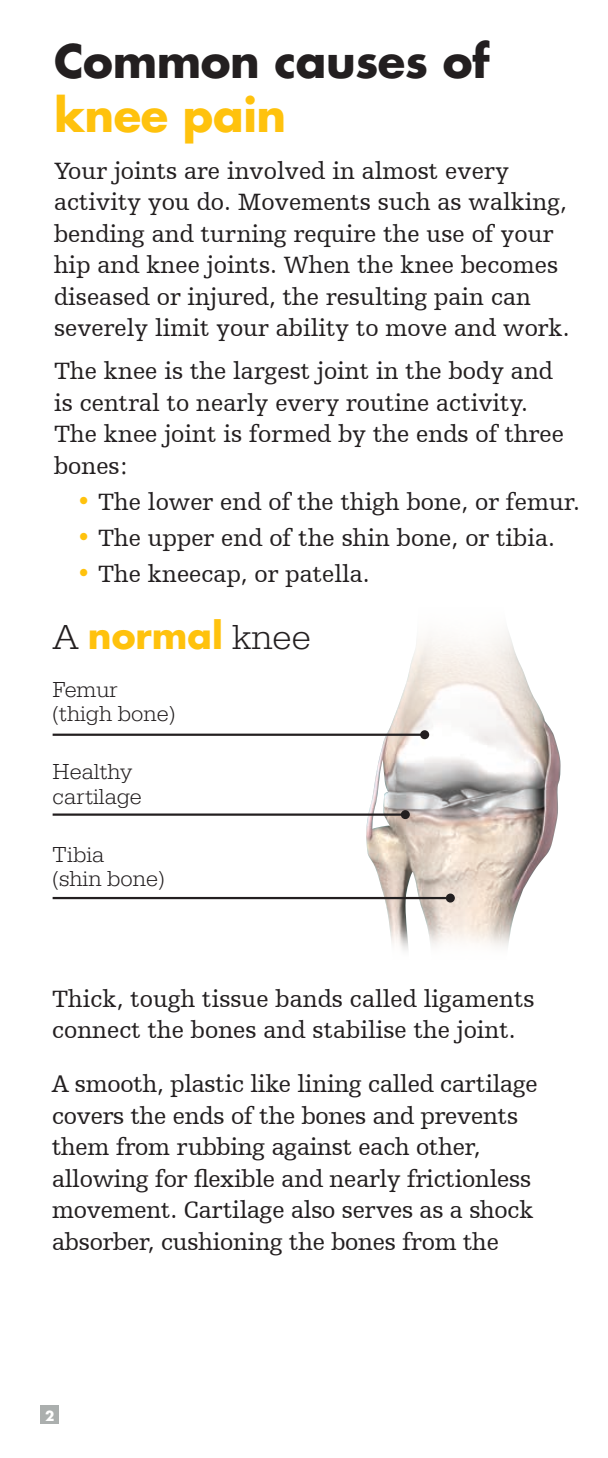
<style>
.page{position:relative;width:608px;height:1458px;background:#fff}
.page>*{position:absolute;margin:0;border:0;box-sizing:border-box;transform-origin:0 0}
.t1{font:700 45px "Futura For Stryker";letter-spacing:-.01em;color:#231f20}
.t2{font:700 45px "Futura For Stryker";letter-spacing:-.01em;color:#ffc20d}
.t3{font:700 36px "Futura For Stryker";color:#ffc20d}
.t4{font:24.75px/31.5px "Humanist Slabserif 712 BT";color:#231f20}
.t5{font:300 22.5px/24.8px "URW Egyptienne TOT";color:#231f20}
.t6{font:700 13.5px "Futura For Stryker";color:#fff}
.s1{color:#ffc20d}
.s2{font-family:"URW Egyptienne TOT";font-weight:300;color:#231f20}
</style>
<div class="page">
<div style="left:40px;top:1406px;width:19px;height:18px;background:#abafae"></div>
<img style="left:366px;top:631px;width:194px;height:320px">
<hr style="left:53px;top:734px;width:371px;height:2px;background:#231f20">
<div style="left:420px;top:730px;width:9px;height:9px;background:#231f20;border-radius:50%"></div>
<hr style="left:53px;top:813px;width:352px;height:3px;background:#231f20">
<div style="left:400px;top:810px;width:10px;height:9px;background:#231f20;border-radius:50%"></div>
<hr style="left:53px;top:897px;width:397px;height:2px;background:#231f20">
<div style="left:446px;top:894px;width:8px;height:9px;background:#231f20;border-radius:50%"></div>
<h1 class="t1" style="left:54px;top:31px;width:437px">Common causes of</h1>
<h1 class="t2" style="left:54px;top:85px;width:234px">knee pain</h1>
<p class="t4" style="left:54px;top:154px;width:517px">Your joints are involved in almost every activity you do. Movements such as walking, bending and turning require the use of your hip and knee joints. When the knee becomes diseased or injured, the resulting pain can severely limit your ability to move and work.</p>
<p class="t4" style="left:54px;top:355px;width:511px">The knee is the largest joint in the body and is central to nearly every routine activity.<br>The knee joint is formed by the ends of three bones:</p>
<p class="t4" style="left:76px;top:485px;width:505px"><span class="s1">•</span> The lower end of the thigh bone, or femur.</p>
<p class="t4" style="left:76px;top:521px;width:480px"><span class="s1">•</span> The upper end of the shin bone, or tibia.</p>
<p class="t4" style="left:76px;top:557px;width:294px"><span class="s1">•</span> The kneecap, or patella.</p>
<h2 class="t3" style="left:53px;top:612px;width:260px"><span class="s2">A</span> normal <span class="s2">knee</span></h2>
<p class="t5" style="left:53px;top:677px;width:124px">Femur (thigh bone)</p>
<p class="t5" style="left:53px;top:759px;width:91px">Healthy cartilage</p>
<p class="t5" style="left:53px;top:842px;width:113px">Tibia<br>(shin bone)</p>
<p class="t4" style="left:52px;top:982px;width:484px">Thick, tough tissue bands called ligaments connect the bones and stabilise the joint.</p>
<p class="t4" style="left:52px;top:1068px;width:487px">A smooth, plastic like lining called cartilage covers the ends of the bones and prevents them from rubbing against each other, allowing for flexible and nearly frictionless movement. Cartilage also serves as a shock absorber, cushioning the bones from the</p>
<p class="t6" style="left:45px;top:1407px;width:11px">2</p>
</div>
